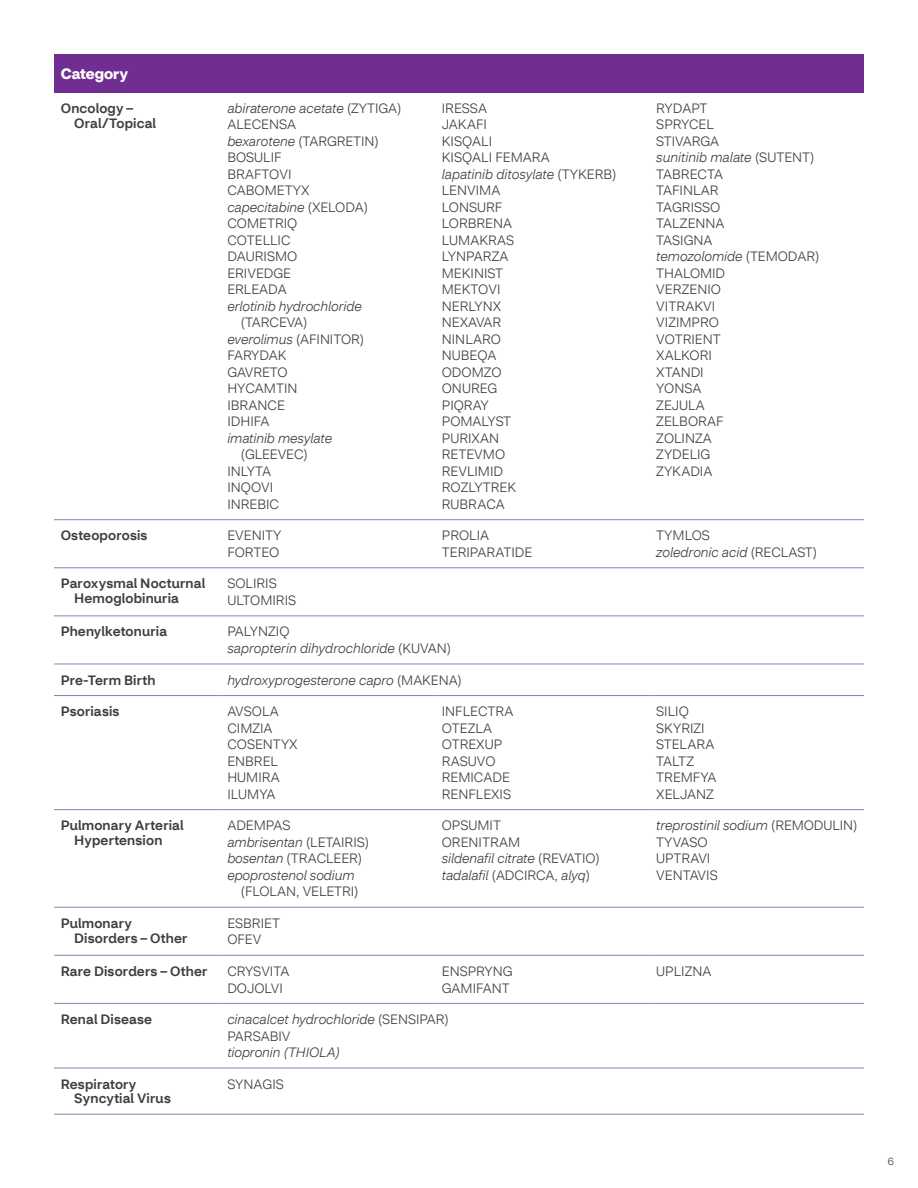
<style>
.page{position:relative;width:918px;height:1188px;background:#fff}
.page>*{position:absolute;margin:0;border:0;box-sizing:border-box;transform-origin:0 0}
.t1{font:700 15px "CVS Health Sans";color:#fff}
.t2{font:300 13.5px/16.5px "CVS Health Sans";color:#3e3e3f}
.t3{font:italic 300 13.5px/16.5px "CVS Health Sans";letter-spacing:-.005em;color:#3e3e3f}
.t4{font:500 13.5px/14.5px "CVS Health Sans";letter-spacing:.015em;color:#3e3e3f}
.t5{font:300 10.5px "CVS Health Sans";color:#3e3e3f}
.s1{font-style:italic}
.s2{font-style:normal}
</style>
<div class="page">
<hr style="left:54px;top:519px;width:167px;height:1px;background:#9c77b5">
<hr style="left:221px;top:519px;width:214px;height:1px;background:#9c77b5">
<hr style="left:435px;top:519px;width:215px;height:1px;background:#9c77b5">
<hr style="left:54px;top:567px;width:167px;height:1px;background:#9c77b5">
<hr style="left:221px;top:567px;width:214px;height:1px;background:#9c77b5">
<hr style="left:435px;top:567px;width:215px;height:1px;background:#9c77b5">
<hr style="left:54px;top:615px;width:167px;height:1px;background:#9c77b5">
<hr style="left:221px;top:615px;width:214px;height:1px;background:#9c77b5">
<hr style="left:435px;top:615px;width:215px;height:1px;background:#9c77b5">
<hr style="left:54px;top:664px;width:167px;height:1px;background:#9c77b5">
<hr style="left:221px;top:664px;width:214px;height:1px;background:#9c77b5">
<hr style="left:435px;top:664px;width:215px;height:1px;background:#9c77b5">
<hr style="left:54px;top:695px;width:167px;height:1px;background:#9c77b5">
<hr style="left:221px;top:695px;width:214px;height:1px;background:#9c77b5">
<hr style="left:435px;top:695px;width:215px;height:1px;background:#9c77b5">
<hr style="left:54px;top:809px;width:167px;height:1px;background:#9c77b5">
<hr style="left:221px;top:809px;width:214px;height:1px;background:#9c77b5">
<hr style="left:435px;top:809px;width:215px;height:1px;background:#9c77b5">
<hr style="left:54px;top:907px;width:167px;height:1px;background:#9c77b5">
<hr style="left:221px;top:907px;width:214px;height:1px;background:#9c77b5">
<hr style="left:435px;top:907px;width:215px;height:1px;background:#9c77b5">
<hr style="left:54px;top:955px;width:167px;height:1px;background:#9c77b5">
<hr style="left:221px;top:955px;width:214px;height:1px;background:#9c77b5">
<hr style="left:435px;top:955px;width:215px;height:1px;background:#9c77b5">
<hr style="left:54px;top:1003px;width:167px;height:1px;background:#9c77b5">
<hr style="left:221px;top:1003px;width:214px;height:1px;background:#9c77b5">
<hr style="left:435px;top:1003px;width:215px;height:1px;background:#9c77b5">
<hr style="left:54px;top:1068px;width:167px;height:1px;background:#9c77b5">
<hr style="left:221px;top:1068px;width:214px;height:1px;background:#9c77b5">
<hr style="left:435px;top:1068px;width:215px;height:1px;background:#9c77b5">
<hr style="left:54px;top:1114px;width:167px;height:1px;background:#9c77b5">
<hr style="left:221px;top:1114px;width:214px;height:1px;background:#9c77b5">
<hr style="left:435px;top:1114px;width:215px;height:1px;background:#9c77b5">
<hr style="left:650px;top:519px;width:214px;height:1px;background:#9c77b5">
<hr style="left:650px;top:567px;width:214px;height:1px;background:#9c77b5">
<hr style="left:650px;top:615px;width:214px;height:1px;background:#9c77b5">
<hr style="left:650px;top:664px;width:214px;height:1px;background:#9c77b5">
<hr style="left:650px;top:695px;width:214px;height:1px;background:#9c77b5">
<hr style="left:650px;top:809px;width:214px;height:1px;background:#9c77b5">
<hr style="left:650px;top:907px;width:214px;height:1px;background:#9c77b5">
<hr style="left:650px;top:955px;width:214px;height:1px;background:#9c77b5">
<hr style="left:650px;top:1003px;width:214px;height:1px;background:#9c77b5">
<hr style="left:650px;top:1068px;width:214px;height:1px;background:#9c77b5">
<hr style="left:650px;top:1114px;width:214px;height:1px;background:#9c77b5">
<div style="left:54px;top:54px;width:167px;height:38px;background:#702d92"></div>
<div style="left:221px;top:54px;width:643px;height:38px;background:#702d92"></div>
<p class="t1" style="left:61px;top:64px;width:69px">Category</p>
<p class="t4" style="left:74px;top:101px;width:83px;text-indent:-14px">Oncology –<br>Oral/Topical</p>
<p class="t2" style="left:227px;top:100px;width:175px"><span class="s1">abiraterone acetate</span> (ZYTIGA)<br>ALECENSA<br><span class="s1">bexarotene</span> (TARGRETIN)<br>BOSULIF<br>BRAFTOVI<br>CABOMETYX<br><span class="s1">capecitabine</span> (XELODA)<br>COMETRIQ<br>COTELLIC<br>DAURISMO<br>ERIVEDGE<br>ERLEADA</p>
<p class="t3" style="left:227px;top:298px;width:136px">erlotinib hydrochloride</p>
<p class="t2" style="left:227px;top:314px;width:138px;text-indent:14px">(TARCEVA) <span class="s1">everolimus</span> (AFINITOR)<br>FARYDAK<br>GAVRETO<br>HYCAMTIN<br>IBRANCE<br>IDHIFA</p>
<p class="t3" style="left:227px;top:430px;width:106px">imatinib mesylate</p>
<p class="t2" style="left:227px;top:446px;width:82px;text-indent:14px">(GLEEVEC)<br>INLYTA<br>INQOVI<br>INREBIC</p>
<p class="t2" style="left:442px;top:100px;width:176px">IRESSA<br>JAKAFI<br>KISQALI<br>KISQALI FEMARA<br><span class="s1">lapatinib ditosylate</span> (TYKERB)<br>LENVIMA<br>LONSURF<br>LORBRENA<br>LUMAKRAS<br>LYNPARZA<br>MEKINIST<br>MEKTOVI<br>NERLYNX<br>NEXAVAR<br>NINLARO<br>NUBEQA<br>ODOMZO<br>ONUREG<br>PIQRAY<br>POMALYST<br>PURIXAN<br>RETEVMO<br>REVLIMID<br>ROZLYTREK<br>RUBRACA</p>
<p class="t2" style="left:656px;top:100px;width:165px">RYDAPT<br>SPRYCEL<br>STIVARGA<br><span class="s1">sunitinib malate</span> (SUTENT)<br>TABRECTA<br>TAFINLAR<br>TAGRISSO<br>TALZENNA<br>TASIGNA<br><span class="s1">temozolomide</span> (TEMODAR)<br>THALOMID<br>VERZENIO<br>VITRAKVI<br>VIZIMPRO<br>VOTRIENT<br>XALKORI<br>XTANDI<br>YONSA<br>ZEJULA<br>ZELBORAF<br>ZOLINZA<br>ZYDELIG<br>ZYKADIA</p>
<p class="t4" style="left:61px;top:528px;width:88px">Osteoporosis</p>
<p class="t2" style="left:227px;top:527px;width:56px">EVENITY<br>FORTEO</p>
<p class="t2" style="left:442px;top:527px;width:92px">PROLIA<br>TERIPARATIDE</p>
<p class="t2" style="left:656px;top:527px;width:162px">TYMLOS<br><span class="s1">zoledronic acid</span> (RECLAST)</p>
<p class="t4" style="left:74px;top:576px;width:133px;text-indent:-14px">Paroxysmal Nocturnal<br>Hemoglobinuria</p>
<p class="t2" style="left:227px;top:575px;width:70px">SOLIRIS<br>ULTOMIRIS</p>
<p class="t4" style="left:61px;top:624px;width:108px">Phenylketonuria</p>
<p class="t3" style="left:227px;top:624px;width:225px"><span class="s2">PALYNZIQ<br></span>sapropterin dihydrochloride <span class="s2">(KUVAN)</span></p>
<p class="t4" style="left:61px;top:673px;width:96px">Pre-Term Birth</p>
<p class="t3" style="left:227px;top:672px;width:236px">hydroxyprogesterone capro <span class="s2">(MAKENA)</span></p>
<p class="t4" style="left:61px;top:704px;width:60px">Psoriasis</p>
<p class="t2" style="left:227px;top:703px;width:72px">AVSOLA<br>CIMZIA<br>COSENTYX<br>ENBREL<br>HUMIRA<br>ILUMYA</p>
<p class="t2" style="left:442px;top:703px;width:73px">INFLECTRA<br>OTEZLA<br>OTREXUP<br>RASUVO<br>REMICADE<br>RENFLEXIS</p>
<p class="t2" style="left:656px;top:703px;width:62px">SILIQ<br>SKYRIZI<br>STELARA<br>TALTZ<br>TREMFYA<br>XELJANZ</p>
<p class="t4" style="left:61px;top:818px;width:124px;text-align:center">Pulmonary Arterial<br>Hypertension</p>
<p class="t3" style="left:227px;top:817px;width:143px"><span class="s2">ADEMPAS </span>ambrisentan <span class="s2">(LETAIRIS) </span>bosentan <span class="s2">(TRACLEER) </span>epoprostenol sodium</p>
<p class="t2" style="left:241px;top:883px;width:119px">(FLOLAN, VELETRI)</p>
<p class="t2" style="left:442px;top:817px;width:160px">OPSUMIT<br>ORENITRAM<br><span class="s1">sildenafil citrate</span> (REVATIO) <span class="s1">tadalafil</span> (ADCIRCA, <span class="s1">alyq</span>)</p>
<p class="t2" style="left:656px;top:818px;width:203px"><span class="s1">treprostinil sodium</span> (REMODULIN)<br>TYVASO<br>UPTRAVI<br>VENTAVIS</p>
<p class="t4" style="left:74px;top:916px;width:115px;text-indent:-14px">Pulmonary<br>Disorders – Other</p>
<p class="t2" style="left:227px;top:915px;width:54px">ESBRIET<br>OFEV</p>
<p class="t4" style="left:61px;top:964px;width:148px">Rare Disorders – Other</p>
<p class="t2" style="left:227px;top:963px;width:63px">CRYSVITA<br>DOJOLVI</p>
<p class="t2" style="left:442px;top:963px;width:72px">ENSPRYNG<br>GAMIFANT</p>
<p class="t2" style="left:656px;top:963px;width:57px">UPLIZNA</p>
<p class="t4" style="left:61px;top:1012px;width:93px">Renal Disease</p>
<p class="t3" style="left:227px;top:1011px;width:223px">cinacalcet hydrochloride <span class="s2">(SENSIPAR)<br>PARSABIV</span></p>
<p class="t3" style="left:227px;top:1044px;width:114px">tiopronin (THIOLA)</p>
<p class="t4" style="left:74px;top:1077px;width:98px;text-indent:-14px">Respiratory<br>Syncytial Virus</p>
<p class="t2" style="left:227px;top:1076px;width:58px">SYNAGIS</p>
<p class="t5" style="left:888px;top:1155px;width:8px">6</p>
</div>
